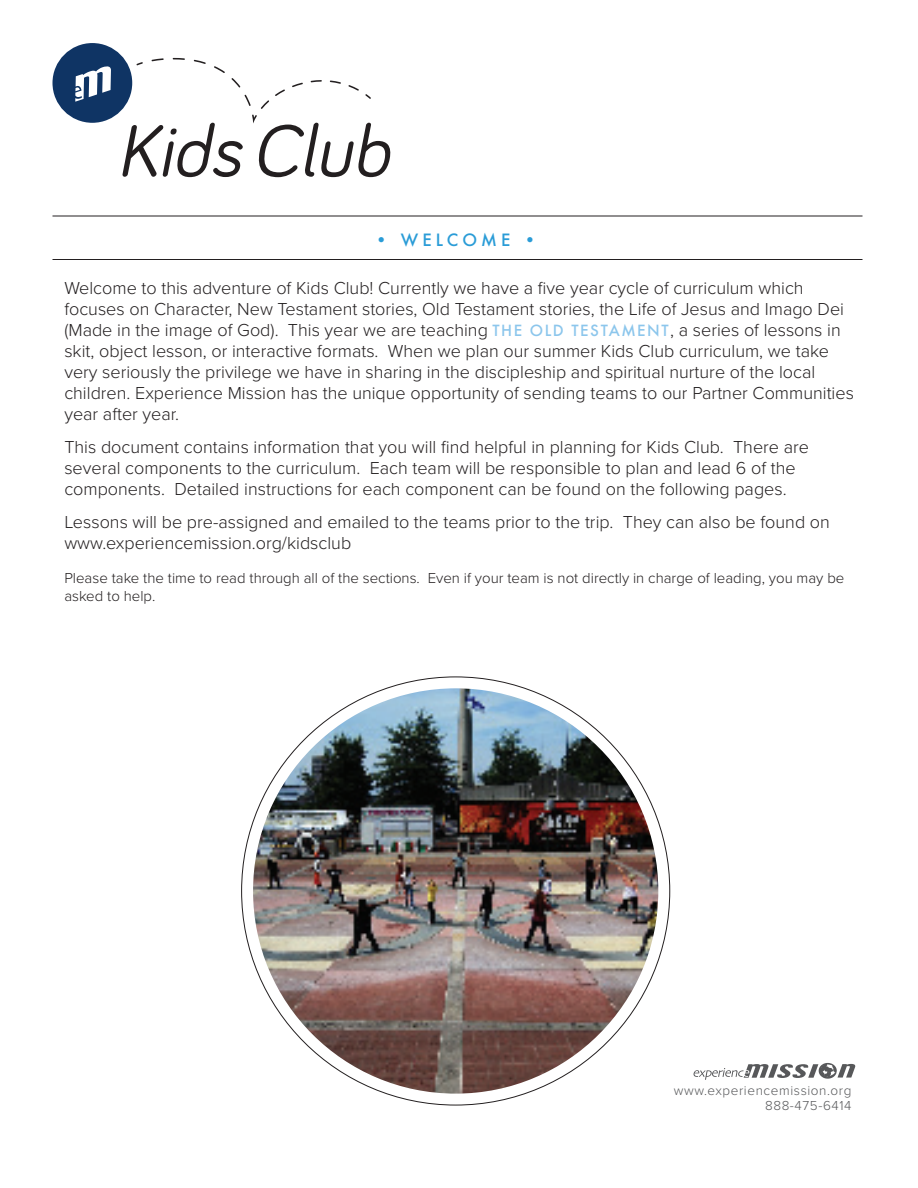
<style>
.page{position:relative;width:918px;height:1188px;background:#fff}
.page>*{position:absolute;margin:0;border:0;box-sizing:border-box;transform-origin:0 0}
.t1{font:300 18px/21px "Proxima Nova";color:#231f20}
.t2{font:500 16.5px "Futura";letter-spacing:.25em;color:#2a9cd7}
.t3{font:300 15px/18px "Proxima Nova";color:#231f20}
.t4{font:300 13.5px/15px "Proxima Nova";letter-spacing:.045em;color:#57585a;text-align:right}
.s1{font-family:"Futura";font-weight:500;font-size:15px;color:#8cc6ec}
</style>
<div class="page">
<hr style="left:52px;top:216px;width:811px;height:1px;background:#231f20">
<hr style="left:52px;top:259px;width:811px;height:1px;background:#231f20">
<img style="left:253px;top:688px;width:405px;height:406px;border-radius:203px">
<svg style="left:693px;top:1063px;width:162px;height:17px"></svg>
<div style="left:52px;top:43px;width:80px;height:80px;background:#0f3464;border-radius:50%"></div>
<svg style="left:75px;top:66px;width:36px;height:36px"></svg>
<svg style="left:122px;top:123px;width:121px;height:54px"></svg>
<svg style="left:136px;top:62px;width:7px;height:3px"></svg>
<svg style="left:152px;top:58px;width:99px;height:48px"></svg>
<svg style="left:252px;top:115px;width:139px;height:62px"></svg>
<svg style="left:261px;top:80px;width:98px;height:29px"></svg>
<svg style="left:365px;top:94px;width:6px;height:5px"></svg>
<p class="t2" style="left:375px;top:229px;width:163px">• WELCOME •</p>
<p class="t1" style="left:64px;top:276px;width:791px">Welcome to this adventure of Kids Club! Currently we have a five year cycle of curriculum which focuses on Character, New Testament stories, Old Testament stories, the Life of Jesus and Imago Dei (Made in the image of God). This year we are teaching <span class="s1">THE OLD TESTAMENT</span>, a series of lessons in skit, object lesson, or interactive formats. When we plan our summer Kids Club curriculum, we take very seriously the privilege we have in sharing in the discipleship and spiritual nurture of the local children. Experience Mission has the unique opportunity of sending teams to our Partner Communities year after year.</p>
<p class="t1" style="left:64px;top:435px;width:746px">This document contains information that you will find helpful in planning for Kids Club. There are several components to the curriculum. Each team will be responsible to plan and lead 6 of the components. Detailed instructions for each component can be found on the following pages.</p>
<p class="t1" style="left:64px;top:510px;width:767px">Lessons will be pre-assigned and emailed to the teams prior to the trip. They can also be found on www.experiencemission.org/kidsclub</p>
<p class="t3" style="left:64px;top:569px;width:782px">Please take the time to read through all of the sections. Even if your team is not directly in charge of leading, you may be asked to help.</p>
<p class="t4" style="left:674px;top:1083px;width:179px">www.experiencemission.org<br>888-475-6414</p>
</div>
